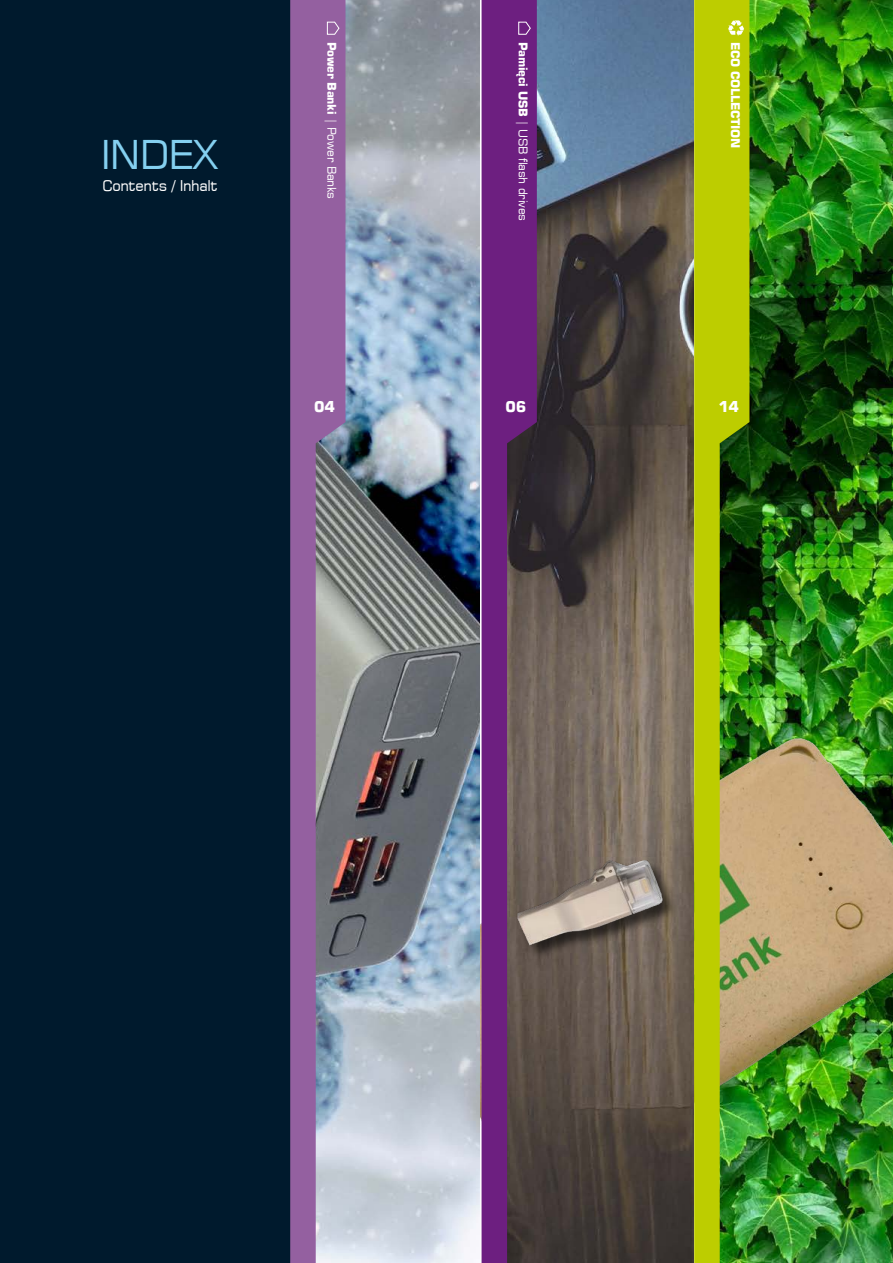
<style>
.page{position:relative;width:893px;height:1263px;background:#fff}
.page>*{position:absolute;margin:0;border:0;box-sizing:border-box;transform-origin:0 0}
.t1{font:39.6px "Square 721 EU Normal";letter-spacing:-.025em;color:#84d0f0}
.t2{font:15px "Square 721 EU Bold";color:#fff}
.t3{font:14.85px "Square 721 EU Normal";letter-spacing:-.025em;color:#fff}
.t4{font:12px "Square 721 EU Normal";letter-spacing:-.025em;color:#fff}
.t5{font:12px "Square 721 EU Bold";letter-spacing:-.025em;color:#fff}
.s1{font-family:"Square 721 EU Bold"}
</style>
<div class="page">
<img style="left:749px;top:0;width:144px;height:597px">
<img style="left:480px;top:597px;width:413px;height:666px">
<img style="left:537px;top:0;width:156px;height:1263px">
<img style="left:345px;top:0;width:135px;height:1263px">
<div style="left:0;top:0;width:290px;height:1263px;background:#001a2d"></div>
<svg style="left:290px;top:0;width:55px;height:1263px;background:#92749f"></svg>
<svg style="left:327px;top:21px;width:13px;height:14px"></svg>
<img style="left:694px;top:0;width:55px;height:1263px">
<svg style="left:482px;top:0;width:55px;height:1263px;background:#662e6d"></svg>
<svg style="left:518px;top:21px;width:13px;height:14px"></svg>
<div style="left:518px;top:860px;width:160px;height:101px;background:#000;opacity:.6"></div>
<img style="left:511px;top:855px;width:157px;height:97px">
<svg style="left:728px;top:20px;width:16px;height:16px"></svg>
<h1 class="t1" style="left:101px;top:130px;width:119px">INDEX</h1>
<p class="t3" style="left:103px;top:176px;width:117px">Contents / Inhalt</p>
<p class="t4" style="left:339px;top:42px;width:159px;rotate:90deg"><span class="s1">Power Banki</span> | Power Banks</p>
<p class="t4" style="left:531px;top:42px;width:181px;rotate:90deg"><span class="s1">Pamięci USB</span> | USB flash drives</p>
<p class="t5" style="left:743px;top:42px;width:108px;rotate:90deg">ECO COLLECTION</p>
<p class="t2" style="left:314px;top:397px;width:22px">04</p>
<p class="t2" style="left:718px;top:397px;width:22px">14</p>
<p class="t2" style="left:506px;top:397px;width:22px">06</p>
</div>
